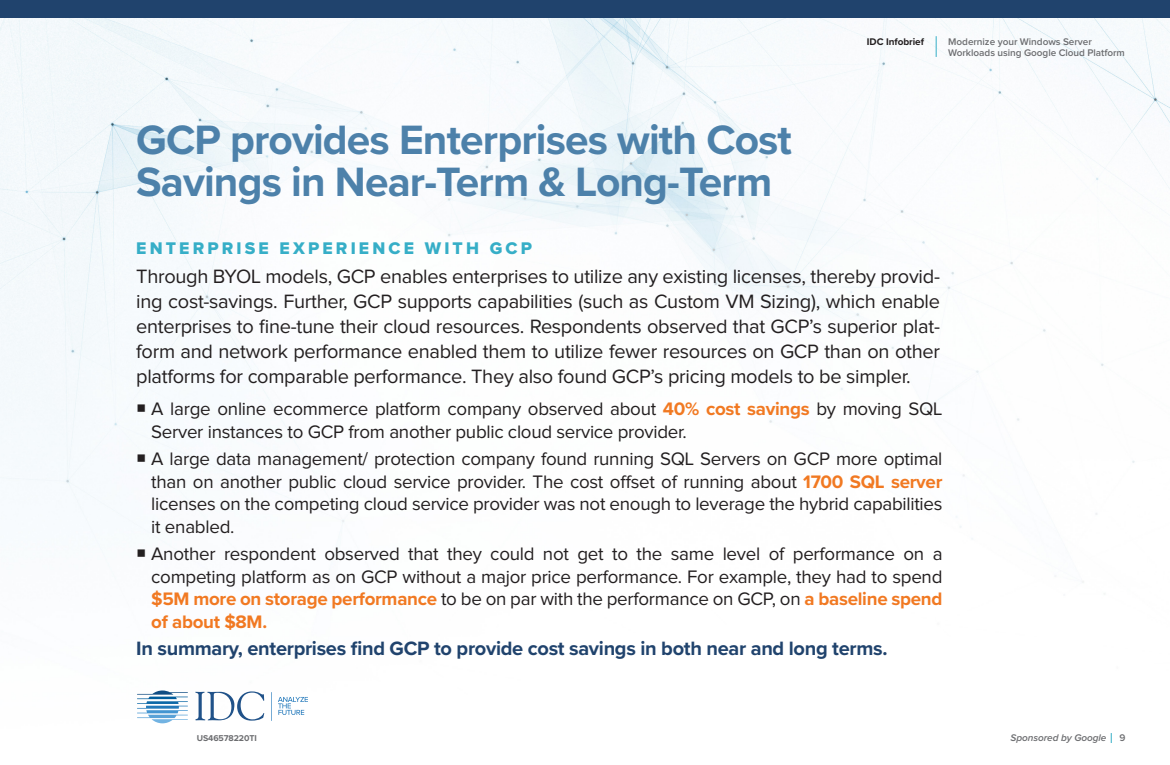
<style>
.page{position:relative;width:1170px;height:765px;background:#fff}
.page>*{position:absolute;margin:0;border:0;box-sizing:border-box;transform-origin:0 0}
.InfoBrief_Basic_Head{font:700 42.5px/42.5px "Proxima Nova";letter-spacing:-.02em;color:#4d81aa}
.GPC_16_20{font:20px/25px "Proxima Nova";letter-spacing:-.015em;color:#231f20;text-align:justify}
.GPC_16_20-2{font:700 20px "Proxima Nova";letter-spacing:-.015em;color:#20436d}
.t1{font:18.75px/22.5px "Proxima Nova";letter-spacing:-.015em;color:#231f20;text-align:justify}
.Info_GCP_Subhed_14{font:17.5px "Proxima Nova Extrabld";letter-spacing:.18em;color:#36aec7}
.t2{font:600 10px/10.6px "Proxima Nova";letter-spacing:-.005em;color:#6c6d70}
.t3{font:700 10px/10.6px "Proxima Nova";letter-spacing:-.005em;color:#6c6d70}
.t4{font:700 10px "Proxima Nova";letter-spacing:-.005em;color:#231f20}
.t5{font:italic 600 10px "Proxima Nova";letter-spacing:-.005em;color:#6c6d70}
.t6{font:700 8.75px "Proxima Nova";letter-spacing:-.01em;color:#6c6d70}
.s1{font-weight:700;color:#f17922}
</style>
<div class="page">
<img style="left:0;top:18px;width:1170px;height:725px">
<div style="left:0;top:0;width:1170px;height:18px;background:#20436d"></div>
<svg style="left:271px;top:692px;width:1px;height:29px"></svg>
<svg style="left:195px;top:691px;width:69px;height:30px"></svg>
<svg style="left:137px;top:691px;width:51px;height:32px"></svg>
<svg style="left:278px;top:697px;width:30px;height:18px"></svg>
<svg style="left:936px;top:36px;width:1px;height:21px"></svg>
<svg style="left:138px;top:405px;width:7px;height:7px"></svg>
<svg style="left:138px;top:455px;width:7px;height:7px"></svg>
<svg style="left:138px;top:550px;width:7px;height:7px"></svg>
<p class="t4" style="left:867px;top:34px;width:59px">IDC Infobrief</p>
<p class="t2" style="left:948px;top:37px;width:178px">Modernize your Windows Server<br>Workloads using Google Cloud Platform</p>
<p class="t4" style="left:908px;top:34px;width:59px">IDC Infobrief</p>
<p class="t3" style="left:989px;top:36px;width:123px">Something something GPC<br>Windows Server</p>
<p class="InfoBrief_Basic_Head" style="left:136px;top:117px;width:657px">GCP provides Enterprises with Cost<br>Savings in Near-Term &amp; Long-Term</p>
<p class="Info_GCP_Subhed_14" style="left:136px;top:238px;width:397px">ENTERPRISE EXPERIENCE WITH GCP</p>
<p class="GPC_16_20" style="left:136px;top:264px;width:805px">Through BYOL models, GCP enables enterprises to utilize any existing licenses, thereby provid&shy;ing cost-savings. Further, GCP supports capabilities (such as Custom VM Sizing), which enable enterprises to fine-tune their cloud resources. Respondents observed that GCP’s superior plat&shy;form and network performance enabled them to utilize fewer resources on GCP than on other platforms for comparable performance. They also found GCP’s pricing models to be simpler.</p>
<p class="t1" style="left:151px;top:398px;width:793px">A large online ecommerce platform company observed about <span class="s1">40% cost savings</span> by moving SQL<br>Server instances to GCP from another public cloud service provider.</p>
<p class="t1" style="left:151px;top:448px;width:793px">A large data management/ protection company found running SQL Servers on GCP more optimal than on another public cloud service provider. The cost offset of running about <span class="s1">1700 SQL server </span>licenses on the competing cloud service provider was not enough to leverage the hybrid capabilities it enabled.</p>
<p class="t1" style="left:151px;top:543px;width:793px">Another respondent observed that they could not get to the same level of performance on a competing platform as on GCP without a major price performance. For example, they had to spend <span class="s1">$5M more on storage performance</span> to be on par with the performance on GCP, on <span class="s1">a baseline spend of about $8M.</span></p>
<p class="GPC_16_20-2" style="left:136px;top:633px;width:753px">In summary, enterprises find GCP to provide cost savings in both near and long terms.</p>
<p class="t6" style="left:197px;top:732px;width:62px">US46578220TI</p>
<p class="t5" style="left:1011px;top:732px;width:97px">Sponsored by Google</p>
<p class="t2" style="left:1120px;top:733px;width:8px">9</p>
</div>
